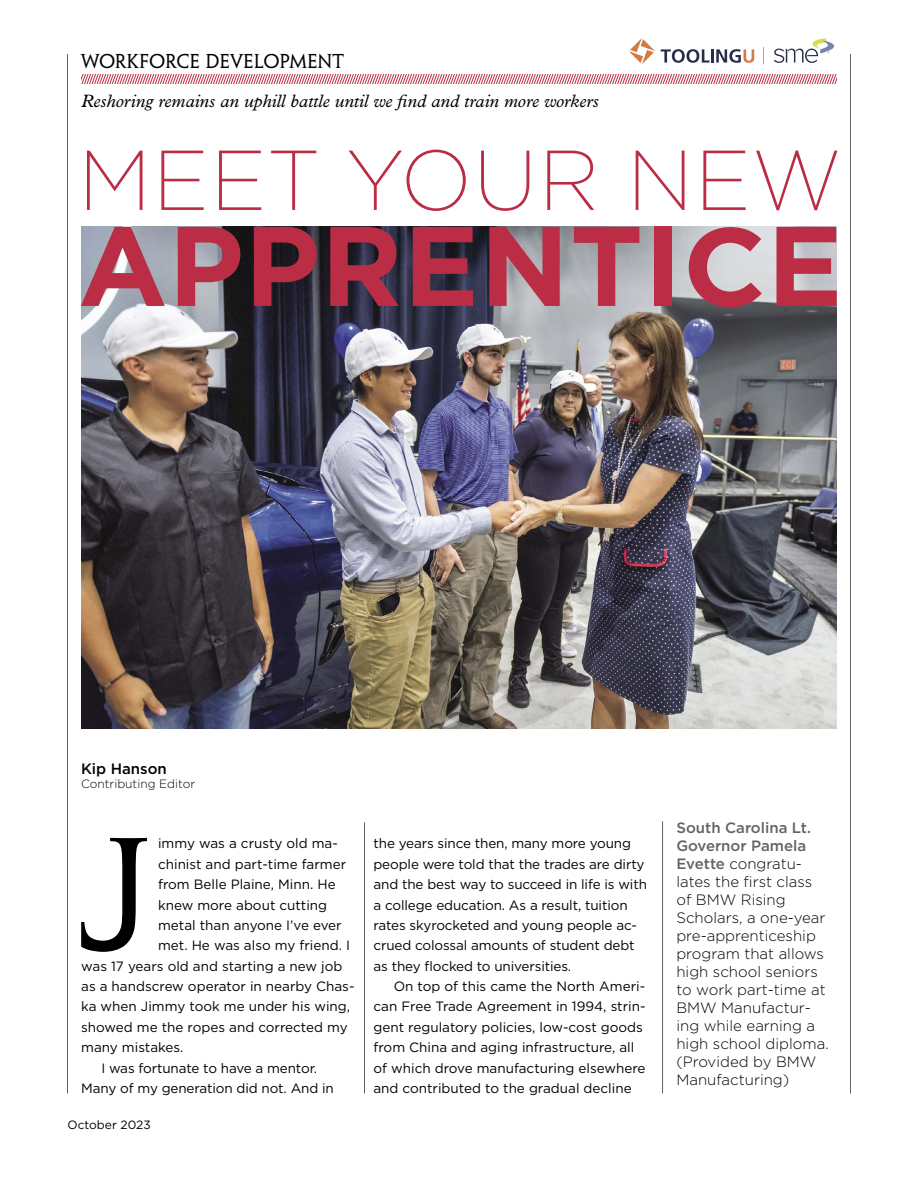
<style>
.page{position:relative;width:918px;height:1188px;background:#fff}
.page>*{position:absolute;margin:0;border:0;box-sizing:border-box;transform-origin:0 0}
.t1{font:143.7px "Penumbra Serif Std";color:#000}
.t2{font:700 113.1px "Gotham";letter-spacing:.005em;color:#bb2d45}
.t3{font:200 84.75px "Gotham";letter-spacing:.015em;color:#bb2d45}
.t4{font:italic 18px "Plantin Std";color:#000}
.t5{font:18px "Penumbra Serif Std";color:#000}
.t6{font:300 15px/18px "Gotham";color:#000}
.t7{font:500 15px "Gotham";color:#000}
.t8{font:13.5px/20.4px "Gotham";color:#000}
.t9{font:300 12px "Gotham";color:#000}
.t10{font:12px "Gotham";color:#000}
.s1{font-size:112.2px}
.s2{font-size:110.85px}
.s3{font-weight:500;color:#636363}
</style>
<div class="page">
<img style="left:81px;top:227px;width:756px;height:502px">
<svg style="left:81px;top:74px;width:756px;height:9px"></svg>
<hr style="left:662px;top:821px;width:1px;height:273px;background:#636363">
<hr style="left:67px;top:54px;width:1px;height:1040px;background:#636363">
<hr style="left:850px;top:54px;width:1px;height:1040px;background:#636363">
<hr style="left:364px;top:822px;width:1px;height:272px;background:#636363">
<svg style="left:629px;top:38px;width:26px;height:26px"></svg>
<svg style="left:661px;top:49px;width:49px;height:14px"></svg>
<hr style="left:711px;top:49px;width:3px;height:14px;background:#282d4c">
<svg style="left:716px;top:49px;width:38px;height:14px"></svg>
<svg style="left:774px;top:38px;width:60px;height:25px"></svg>
<h3 class="t5" style="left:81px;top:51px;width:265px">WORKFORCE DEVELOPMENT</h3>
<h3 class="t4" style="left:81px;top:90px;width:519px">Reshoring remains an uphill battle until we find and train more workers</h3>
<h3 class="t3" style="left:78px;top:127px;width:765px">MEET YOUR NEW</h3>
<h2 class="t2" style="left:78px;top:191px;width:766px"><span class="s1">A</span>PPRENTI<span class="s2">C</span>E</h2>
<p class="t7" style="left:81px;top:759px;width:87px">Kip Hanson</p>
<p class="t9" style="left:81px;top:777px;width:116px">Contributing Editor</p>
<h1 class="t1" style="left:78px;top:811px;width:76px">J</h1>
<p class="t8" style="left:158px;top:833px;width:181px">immy was a crusty old ma-</p>
<p class="t8" style="left:158px;top:854px;width:190px">chinist and part-time farmer</p>
<p class="t8" style="left:158px;top:874px;width:179px">from Belle Plaine, Minn. He</p>
<p class="t8" style="left:158px;top:894px;width:171px">knew more about cutting</p>
<p class="t8" style="left:158px;top:915px;width:185px">metal than anyone I’ve ever</p>
<p class="t8" style="left:158px;top:935px;width:193px">met. He was also my friend. I</p>
<p class="t8" style="left:81px;top:955px;width:263px">was 17 years old and starting a new job</p>
<p class="t8" style="left:81px;top:976px;width:275px">as a handscrew operator in nearby Chas-</p>
<p class="t8" style="left:81px;top:996px;width:271px">ka when Jimmy took me under his wing,</p>
<p class="t8" style="left:81px;top:1017px;width:268px">showed me the ropes and corrected my</p>
<p class="t8" style="left:81px;top:1037px;width:104px">many mistakes.</p>
<p class="t8" style="left:101px;top:1057px;width:217px">I was fortunate to have a mentor.</p>
<p class="t8" style="left:81px;top:1078px;width:254px">Many of my generation did not. And in</p>
<p class="t10" style="left:68px;top:1118px;width:85px">October 2023</p>
<p class="t8" style="left:374px;top:833px;width:275px">the years since then, many more young people were told that the trades are dirty and the best way to succeed in life is with a college education. As a result, tuition rates skyrocketed and young people ac&shy;crued colossal amounts of student debt as they flocked to universities.</p>
<p class="t8" style="left:374px;top:976px;width:274px;text-indent:20px">On top of this came the North Ameri&shy;can Free Trade Agreement in 1994, strin&shy;gent regulatory policies, low-cost goods from China and aging infrastructure, all of which drove manufacturing elsewhere and contributed to the gradual decline</p>
<p class="t6" style="left:676px;top:819px;width:154px"><span class="s3">South Carolina Lt.<br>Governor Pamela<br>Evette</span> congratu&shy;lates the first class of BMW Rising<br>Scholars, a one-year pre-apprenticeship program that allows high school seniors to work part-time at<br>BMW Manufactur&shy;ing while earning a high school diploma. (Provided by BMW<br>Manufacturing)</p>
</div>
